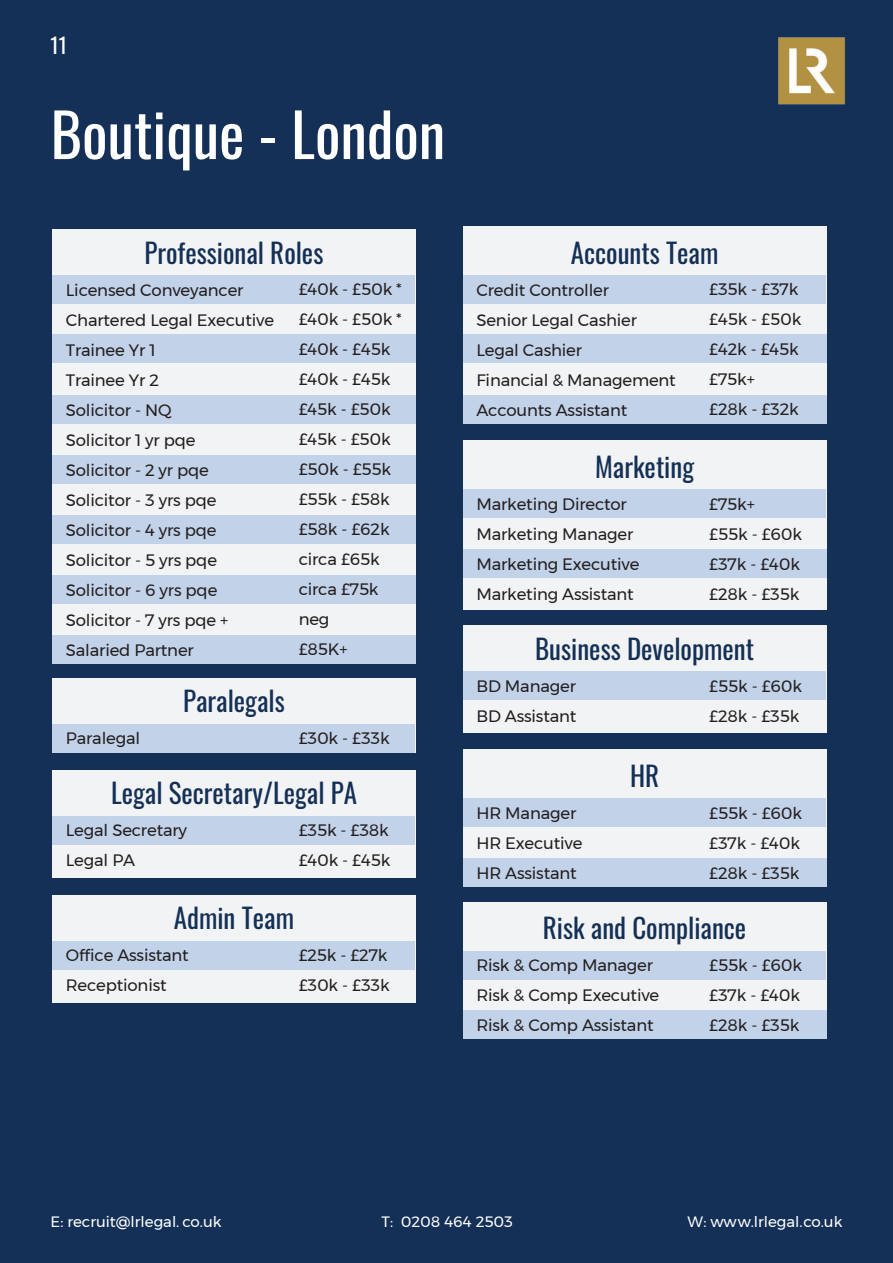
<style>
.page{position:relative;width:893px;height:1263px;background:#143056}
.page>*{position:absolute;margin:0;border:0;box-sizing:border-box;transform-origin:0 0}
.t1{font:60px "Oswald";color:#fff}
.t2{font:27px "Oswald";color:#143056}
.t3{font:21px "Oswald";color:#fff}
.t4{font:16.5px/30px "Montserrat";letter-spacing:-.01em;color:#231f20}
.t5{font:15px "Montserrat";color:#fff}
</style>
<div class="page">
<div style="left:52px;top:230px;width:364px;height:433px;background:#f2f3f4"></div>
<div style="left:52px;top:275px;width:363px;height:29px;background:#c2d2e9"></div>
<div style="left:52px;top:335px;width:364px;height:28px;background:#c2d2e9"></div>
<div style="left:52px;top:395px;width:364px;height:28px;background:#c2d2e9"></div>
<div style="left:52px;top:455px;width:364px;height:29px;background:#c2d2e9"></div>
<div style="left:52px;top:515px;width:364px;height:28px;background:#c2d2e9"></div>
<div style="left:52px;top:576px;width:364px;height:28px;background:#c2d2e9"></div>
<div style="left:52px;top:635px;width:364px;height:28px;background:#c2d2e9"></div>
<img style="left:778px;top:37px;width:67px;height:68px">
<div style="left:463px;top:226px;width:363px;height:195px;background:#f2f3f4"></div>
<div style="left:463px;top:275px;width:362px;height:29px;background:#c2d2e9"></div>
<div style="left:463px;top:335px;width:363px;height:28px;background:#c2d2e9"></div>
<div style="left:463px;top:395px;width:363px;height:28px;background:#c2d2e9"></div>
<div style="left:463px;top:440px;width:363px;height:170px;background:#f2f3f4"></div>
<div style="left:463px;top:490px;width:362px;height:28px;background:#c2d2e9"></div>
<div style="left:463px;top:549px;width:363px;height:28px;background:#c2d2e9"></div>
<div style="left:463px;top:749px;width:363px;height:137px;background:#f2f3f4"></div>
<div style="left:463px;top:799px;width:362px;height:28px;background:#c2d2e9"></div>
<div style="left:463px;top:858px;width:363px;height:28px;background:#c2d2e9"></div>
<div style="left:463px;top:902px;width:363px;height:136px;background:#f2f3f4"></div>
<div style="left:463px;top:951px;width:362px;height:28px;background:#c2d2e9"></div>
<div style="left:463px;top:1010px;width:363px;height:29px;background:#c2d2e9"></div>
<div style="left:52px;top:678px;width:364px;height:75px;background:#f2f3f4"></div>
<div style="left:52px;top:724px;width:363px;height:29px;background:#c2d2e9"></div>
<div style="left:52px;top:770px;width:364px;height:108px;background:#f2f3f4"></div>
<div style="left:52px;top:816px;width:363px;height:29px;background:#c2d2e9"></div>
<div style="left:463px;top:626px;width:363px;height:107px;background:#f2f3f4"></div>
<div style="left:463px;top:671px;width:362px;height:29px;background:#c2d2e9"></div>
<div style="left:52px;top:895px;width:364px;height:108px;background:#f2f3f4"></div>
<div style="left:52px;top:941px;width:363px;height:29px;background:#c2d2e9"></div>
<p class="t3" style="left:51px;top:27px;width:18px">11</p>
<h1 class="t1" style="left:51px;top:81px;width:396px">Boutique - London</h1>
<h2 class="t2" style="left:145px;top:228px;width:180px">Professional Roles</h2>
<p class="t4" style="left:66px;top:274px;width:210px">Licensed Conveyancer<br>Chartered Legal Executive<br>Trainee Yr 1<br>Trainee Yr 2<br>Solicitor - NQ<br>Solicitor 1 yr pqe<br>Solicitor - 2 yr pqe<br>Solicitor - 3 yrs pqe<br>Solicitor - 4 yrs pqe<br>Solicitor - 5 yrs pqe<br>Solicitor - 6 yrs pqe<br>Solicitor - 7 yrs pqe +<br>Salaried Partner</p>
<p class="t4" style="left:299px;top:274px;width:105px">£40k - £50k * £40k - £50k * £40k - £45k £40k - £45k £45k - £50k £45k - £50k £50k - £55k £55k - £58k £58k - £62k circa £65k circa £75k neg<br>£85K+</p>
<h2 class="t2" style="left:183px;top:677px;width:103px">Paralegals</h2>
<p class="t4" style="left:66px;top:723px;width:76px">Paralegal</p>
<p class="t4" style="left:299px;top:723px;width:92px">£30k - £33k</p>
<h2 class="t2" style="left:111px;top:769px;width:247px">Legal Secretary/Legal PA</h2>
<p class="t4" style="left:66px;top:815px;width:123px">Legal Secretary<br>Legal PA</p>
<p class="t4" style="left:299px;top:815px;width:93px">£35k - £38k £40k - £45k</p>
<h2 class="t2" style="left:174px;top:894px;width:122px">Admin Team</h2>
<p class="t4" style="left:66px;top:940px;width:125px">Office Assistant<br>Receptionist</p>
<p class="t4" style="left:299px;top:940px;width:92px">£25k - £27k £30k - £33k</p>
<h2 class="t2" style="left:571px;top:228px;width:149px">Accounts Team</h2>
<p class="t4" style="left:476px;top:274px;width:201px">Credit Controller<br>Senior Legal Cashier<br>Legal Cashier<br>Financial &amp; Management<br>Accounts Assistant</p>
<p class="t4" style="left:709px;top:274px;width:93px">£35k - £37k £45k - £50k £42k - £45k £75k+<br>£28k - £32k</p>
<h2 class="t2" style="left:595px;top:443px;width:101px">Marketing</h2>
<p class="t4" style="left:476px;top:489px;width:165px">Marketing Director<br>Marketing Manager<br>Marketing Executive<br>Marketing Assistant</p>
<p class="t4" style="left:709px;top:489px;width:94px">£75k+<br>£55k - £60k £37k - £40k £28k - £35k</p>
<h2 class="t2" style="left:535px;top:624px;width:220px">Business Development</h2>
<p class="t4" style="left:476px;top:671px;width:102px">BD Manager<br>BD Assistant</p>
<p class="t4" style="left:709px;top:671px;width:94px">£55k - £60k £28k - £35k</p>
<h2 class="t2" style="left:630px;top:752px;width:31px">HR</h2>
<p class="t4" style="left:476px;top:798px;width:108px">HR Manager<br>HR Executive<br>HR Assistant</p>
<p class="t4" style="left:709px;top:798px;width:94px">£55k - £60k £37k - £40k £28k - £35k</p>
<h2 class="t2" style="left:543px;top:904px;width:205px">Risk and Compliance</h2>
<p class="t4" style="left:476px;top:950px;width:184px">Risk &amp; Comp Manager<br>Risk &amp; Comp Executive<br>Risk &amp; Comp Assistant</p>
<p class="t4" style="left:709px;top:950px;width:94px">£55k - £60k £37k - £40k £28k - £35k</p>
<p class="t5" style="left:51px;top:1210px;width:172px">E: recruit@lrlegal. co.uk</p>
<p class="t5" style="left:381px;top:1210px;width:133px">T: 0208 464 2503</p>
<p class="t5" style="left:688px;top:1210px;width:156px">W: www.lrlegal.co.uk</p>
</div>
